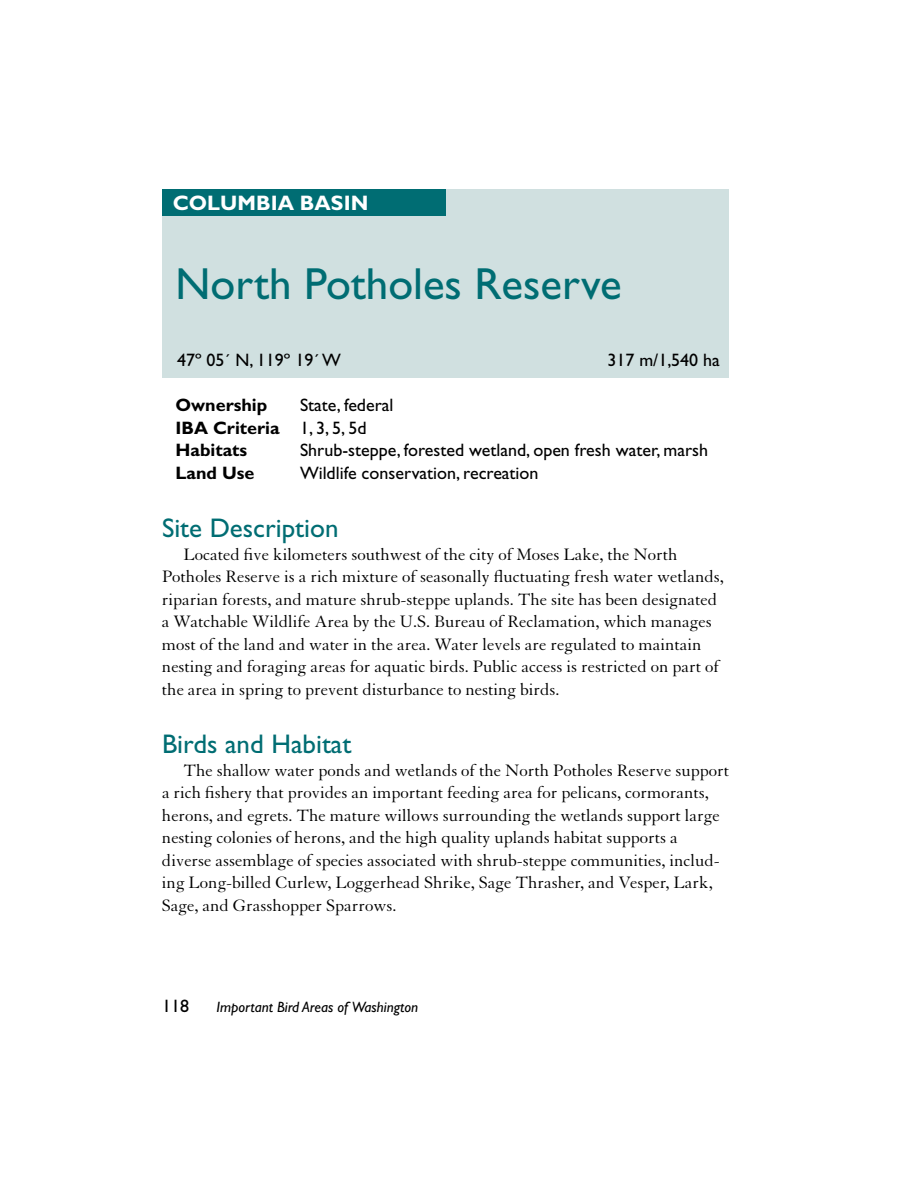
<style>
.page{position:relative;width:918px;height:1188px;background:#fff}
.page>*{position:absolute;margin:0;border:0;box-sizing:border-box;transform-origin:0 0}
.t1{font:45px "Gill Sans";color:#006d73}
.t2{font:27px "Gill Sans";color:#006d73}
.t3{font:700 21px "Gill Sans";color:#fff}
.t4{font:18px/22.5px "Granjon";color:#000}
.t5{font:18px/22.5px "Gill Sans";color:#000}
.t6{font:700 18px "Gill Sans";color:#000}
.t7{font:italic 15px "Gill Sans";color:#000}
.s1{font-weight:700}
.s2{font-style:normal;font-size:18px}
</style>
<div class="page">
<div style="left:162px;top:189px;width:567px;height:189px;background:#d0e0e0"></div>
<div style="left:162px;top:189px;width:284px;height:27px;background:#006d73"></div>
<p class="t3" style="left:173px;top:196px;width:197px">COLUMBIA BASIN</p>
<h1 class="t1" style="left:176px;top:268px;width:448px">North Potholes Reserve</h1>
<p class="t5" style="left:177px;top:351px;width:165px">47º 05´ N, 119º 19´ W</p>
<p class="t5" style="left:607px;top:351px;width:114px">317 m/1,540 ha</p>
<p class="t6" style="left:176px;top:399px;width:93px">Ownership</p>
<p class="t5" style="left:176px;top:396px;width:220px;text-indent:125px">State, federal<br><span class="s1">IBA Criteria</span> 1, 3, 5, 5d<br><span class="s1">Habitats</span></p>
<p class="t5" style="left:300px;top:441px;width:410px">Shrub-steppe, forested wetland, open fresh water, marsh</p>
<p class="t6" style="left:176px;top:467px;width:81px">Land Use</p>
<p class="t5" style="left:300px;top:464px;width:240px">Wildlife conservation, recreation</p>
<h2 class="t2" style="left:162px;top:519px;width:178px">Site Description</h2>
<p class="t4" style="left:162px;top:545px;width:563px;text-indent:22px">Located five kilometers southwest of the city of Moses Lake, the North Potholes Reserve is a rich mixture of seasonally fluctuating fresh water wetlands, riparian forests, and mature shrub-steppe uplands. The site has been designated a Watchable Wildlife Area by the U.S. Bureau of Reclamation, which manages most of the land and water in the area. Water levels are regulated to maintain nesting and foraging areas for aquatic birds. Public access is restricted on part of the area in spring to prevent disturbance to nesting birds.</p>
<h2 class="t2" style="left:162px;top:735px;width:191px">Birds and Habitat</h2>
<p class="t4" style="left:162px;top:761px;width:569px;text-indent:22px">The shallow water ponds and wetlands of the North Potholes Reserve support a rich fishery that provides an important feeding area for pelicans, cormorants, herons, and egrets. The mature willows surrounding the wetlands support large nesting colonies of herons, and the high quality uplands habitat supports a diverse assemblage of species associated with shrub-steppe communities, includ&shy;ing Long-billed Curlew, Loggerhead Shrike, Sage Thrasher, and Vesper, Lark, Sage, and Grasshopper Sparrows.</p>
<p class="t7" style="left:162px;top:1002px;width:258px"><span class="s2">118</span> Important Bird Areas of Washington</p>
</div>
